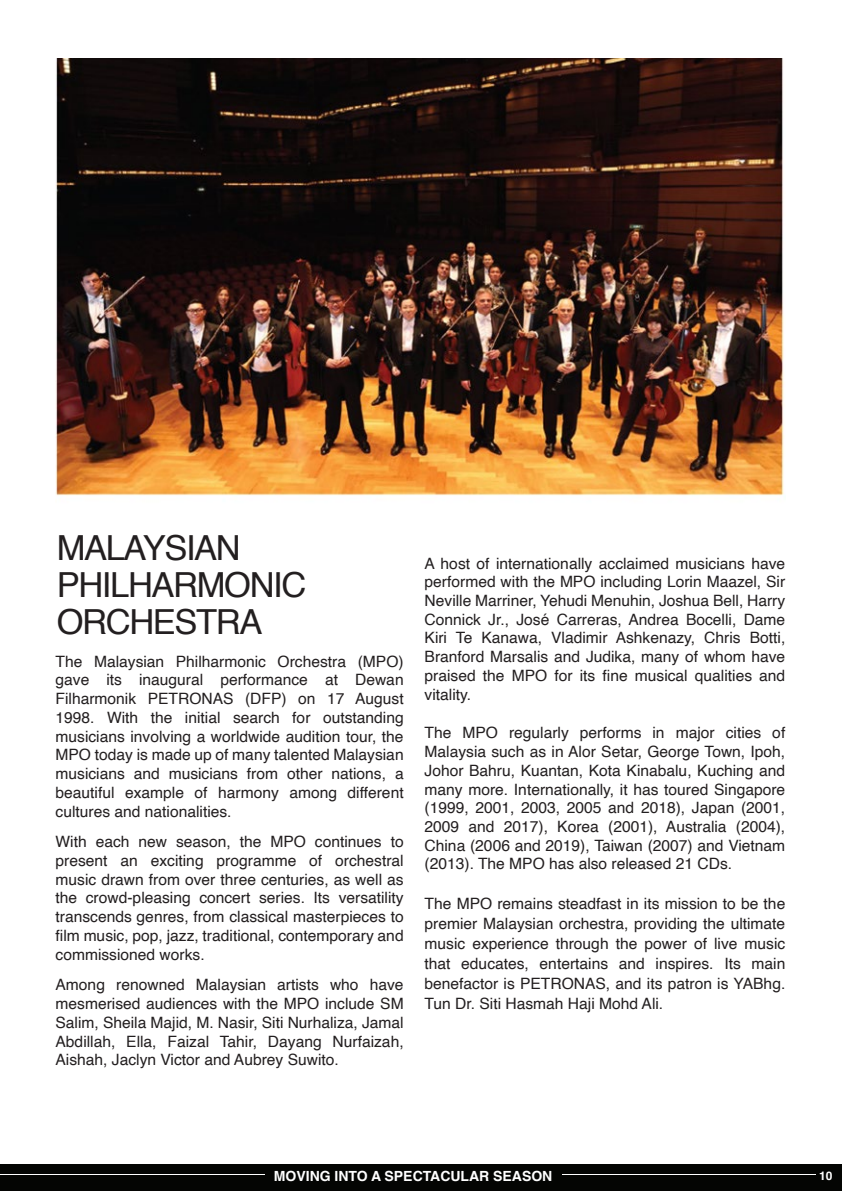
<style>
.page{position:relative;width:842px;height:1191px;background:#fff}
.page>*{position:absolute;margin:0;border:0;box-sizing:border-box;transform-origin:0 0}
.t1{font:34.6px "Helvetica";letter-spacing:-.04em;color:#231f20}
.Subtitle{font:15.6px/18.8px "Helvetica";color:#231f20;text-align:justify}
.t2{font:700 14px "Helvetica";color:#fff}
.t3{font:700 12px "Helvetica";color:#fff}
</style>
<div class="page">
<div style="left:0;top:1164px;width:842px;height:27px;background:#040503"></div>
<hr style="left:0;top:1174px;width:265px;height:1px;background:#fff">
<hr style="left:562px;top:1174px;width:253px;height:1px;background:#fff">
<img style="left:56px;top:59px;width:728px;height:437px">
<p class="t1" style="left:57px;top:521px;width:186px">MALAYSIAN</p>
<p class="t1" style="left:57px;top:558px;width:251px">PHILHARMONIC</p>
<p class="t1" style="left:57px;top:595px;width:207px">ORCHESTRA</p>
<p class="Subtitle" style="left:56px;top:652px;width:350px">The Malaysian Philharmonic Orchestra (MPO) gave its inaugural performance at Dewan Filharmonik PETRONAS (DFP) on 17 August 1998. With the initial search for outstanding musicians involving a worldwide audition tour, the MPO today is made up of many talented Malaysian musicians and musicians from other nations, a beautiful example of harmony among different cultures and nationalities.</p>
<p class="Subtitle" style="left:56px;top:833px;width:350px">With each new season, the MPO continues to present an exciting programme of orchestral music drawn from over three centuries, as well as the crowd-pleasing concert series. Its versatility transcends genres, from classical masterpieces to film music, pop, jazz, traditional, contemporary and commissioned works.</p>
<p class="Subtitle" style="left:56px;top:976px;width:350px">Among renowned Malaysian artists who have mesmerised audiences with the MPO include SM Salim, Sheila Majid, M. Nasir, Siti Nurhaliza, Jamal Abdillah, Ella, Faizal Tahir, Dayang Nurfaizah, Aishah, Jaclyn Victor and Aubrey Suwito.</p>
<p class="Subtitle" style="left:425px;top:554px;width:362px">A host of internationally acclaimed musicians have performed with the MPO including Lorin Maazel, Sir Neville Marriner, Yehudi Menuhin, Joshua Bell, Harry Connick Jr., José Carreras, Andrea Bocelli, Dame Kiri Te Kanawa, Vladimir Ashkenazy, Chris Botti, Branford Marsalis and Judika, many of whom have praised the MPO for its fine musical qualities and vitality.</p>
<p class="Subtitle" style="left:425px;top:724px;width:362px">The MPO regularly performs in major cities of Malaysia such as in Alor Setar, George Town, Ipoh, Johor Bahru, Kuantan, Kota Kinabalu, Kuching and many more. Internationally, it has toured Singapore (1999, 2001, 2003, 2005 and 2018), Japan (2001, 2009 and 2017), Korea (2001), Australia (2004), China (2006 and 2019), Taiwan (2007) and Vietnam (2013). The MPO has also released 21 CDs.</p>
<p class="Subtitle" style="left:425px;top:894px;width:362px;line-height:20px">The MPO remains steadfast in its mission to be the premier Malaysian orchestra, providing the ultimate music experience through the power of live music that educates, entertains and inspires. Its main benefactor is PETRONAS, and its patron is YABhg.<br>Tun Dr. Siti Hasmah Haji Mohd Ali.</p>
<p class="t2" style="left:274px;top:1167px;width:280px">MOVING INTO A SPECTACULAR SEASON</p>
<p class="t3" style="left:819px;top:1168px;width:15px">10</p>
</div>
